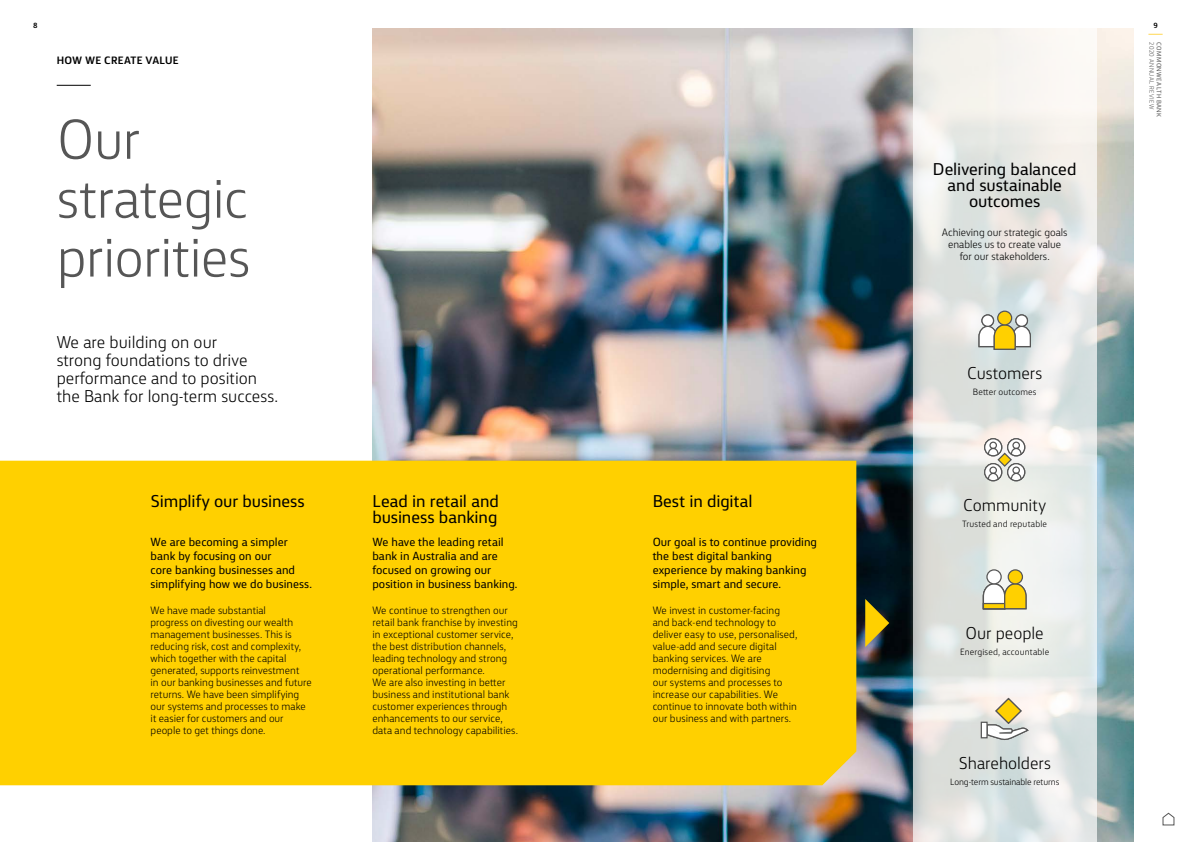
<style>
.page{position:relative;width:1191px;height:842px;background:#fff}
.page>*{position:absolute;margin:0;border:0;box-sizing:border-box;transform-origin:0 0}
.t1{font:300 52.3px/58.9px "CBA Sans";letter-spacing:-.015em;color:#565656}
.t2{font:300 16px/18px "CBA Sans";color:#000}
.t3{font:16px/16px "CBA Sans";letter-spacing:-.005em;color:#000}
.t4{font:11px/14px "CBA Sans";color:#000}
.t5{font:300 10px/12px "CBA Sans";color:#000}
.t6{font:700 10px "CBA Sans";letter-spacing:.02em;color:#000}
.t7{font:300 8.5px "CBA Sans";letter-spacing:.01em;color:#000}
.t8{font:300 8.5px "CBA Sans";letter-spacing:-.015em;color:#000}
.t9{font:700 7px "CBA Sans";color:#000}
.t10{font:300 6px "CBA Sans";letter-spacing:.065em;color:#565656}
.t11{font:6px "CBA Sans";letter-spacing:.06em;color:#565656}
</style>
<div class="page">
<img style="left:373px;top:28px;width:760px;height:814px">
<div style="left:0;top:461px;width:856px;height:324px;background:#ffd000"></div>
<hr style="left:57px;top:85px;width:34px;height:1px;background:#000">
<svg style="left:913px;top:28px;width:183px;height:814px"></svg>
<svg style="left:1007px;top:439px;width:17px;height:17px"></svg>
<div style="left:1007px;top:438px;width:18px;height:18px;border:1px solid #565656;border-radius:50%"></div>
<div style="left:1007px;top:464px;width:17px;height:17px;background:#fff;border-radius:50%"></div>
<div style="left:1007px;top:463px;width:18px;height:18px;border:1px solid #565656;border-radius:50%"></div>
<svg style="left:984px;top:439px;width:17px;height:17px"></svg>
<div style="left:984px;top:438px;width:18px;height:18px;border:1px solid #565656;border-radius:50%"></div>
<svg style="left:984px;top:464px;width:17px;height:17px"></svg>
<div style="left:984px;top:463px;width:18px;height:18px;border:1px solid #565656;border-radius:50%"></div>
<svg style="left:987px;top:441px;width:35px;height:39px"></svg>
<svg style="left:977px;top:314px;width:54px;height:36px"></svg>
<svg style="left:1015px;top:314px;width:13px;height:13px"></svg>
<div style="left:997px;top:311px;width:15px;height:14px;background:#ffd000;border:1px solid #565656;border-radius:50%"></div>
<div style="left:986px;top:569px;width:15px;height:15px;background:#fff;border:1px solid #565656;border-radius:50%"></div>
<svg style="left:982px;top:583px;width:45px;height:27px"></svg>
<svg style="left:1007px;top:569px;width:16px;height:15px"></svg>
<svg style="left:985px;top:697px;width:44px;height:45px"></svg>
<div style="left:980px;top:722px;width:7px;height:16px;background:#fff;border:1px solid #565656"></div>
<svg style="left:865px;top:599px;width:24px;height:48px"></svg>
<svg style="left:1148px;top:34px;width:14px;height:1px"></svg>
<svg style="left:1162px;top:812px;width:12px;height:14px"></svg>
<p class="t9" style="left:33px;top:19px;width:6px">8</p>
<p class="t9" style="left:1153px;top:19px;width:6px">9</p>
<p class="t10" style="left:1156px;top:42px;width:69px;rotate:90deg">2020 ANNUAL REVIEW</p>
<p class="t11" style="left:1164px;top:42px;width:77px;rotate:90deg">COMMONWEALTH BANK</p>
<p class="t6" style="left:57px;top:52px;width:123px">HOW WE CREATE VALUE</p>
<h1 class="t1" style="left:57px;top:106px;width:195px">Our strategic priorities</h1>
<h2 class="t2" style="left:57px;top:332px;width:223px">We are building on our<br>strong foundations to drive performance and to position the Bank for long‑term success.</h2>
<h2 class="t3" style="left:151px;top:492px;width:156px">Simplify our business</h2>
<p class="t4" style="left:151px;top:533px;width:163px">We are becoming a simpler bank by focusing on our<br>core banking businesses and simplifying how we do business.</p>
<p class="t5" style="left:151px;top:603px;width:163px">We have made substantial<br>progress on divesting our wealth management businesses. This is reducing risk, cost and complexity, which together with the capital generated, supports reinvestment<br>in our banking businesses and future returns. We have been simplifying our systems and processes to make it easier for customers and our people to get things done.</p>
<h2 class="t3" style="left:372px;top:492px;width:128px">Lead in retail and business banking</h2>
<p class="t4" style="left:372px;top:533px;width:147px">We have the leading retail bank in Australia and are focused on growing our position in business banking.</p>
<p class="t5" style="left:372px;top:603px;width:147px">We continue to strengthen our retail bank franchise by investing in exceptional customer service, the best distribution channels, leading technology and strong operational performance.<br>We are also investing in better business and institutional bank customer experiences through enhancements to our service, data and technology capabilities.</p>
<h2 class="t3" style="left:652px;top:492px;width:101px">Best in digital</h2>
<p class="t4" style="left:652px;top:533px;width:166px">Our goal is to continue providing the best digital banking experience by making banking simple, smart and secure.</p>
<p class="t5" style="left:652px;top:603px;width:146px">We invest in customer-facing and back-end technology to deliver easy to use, personalised, value-add and secure digital banking services. We are modernising and digitising<br>our systems and processes to increase our capabilities. We continue to innovate both within our business and with partners.</p>
<h2 class="t3" style="left:933px;top:160px;width:145px;text-align:center">Delivering balanced and sustainable outcomes</h2>
<p class="t5" style="left:942px;top:226px;width:127px;text-align:center">Achieving our strategic goals enables us to create value for our stakeholders.</p>
<h2 class="t2" style="left:967px;top:363px;width:77px">Customers</h2>
<p class="t7" style="left:972px;top:385px;width:65px">Better outcomes</p>
<h2 class="t2" style="left:963px;top:494px;width:84px">Community</h2>
<p class="t7" style="left:962px;top:516px;width:86px">Trusted and reputable</p>
<h2 class="t2" style="left:965px;top:622px;width:80px">Our people</h2>
<p class="t7" style="left:960px;top:644px;width:91px">Energised, accountable</p>
<h2 class="t2" style="left:958px;top:753px;width:94px">Shareholders</h2>
<p class="t8" style="left:950px;top:775px;width:111px">Long-term sustainable returns</p>
</div>
